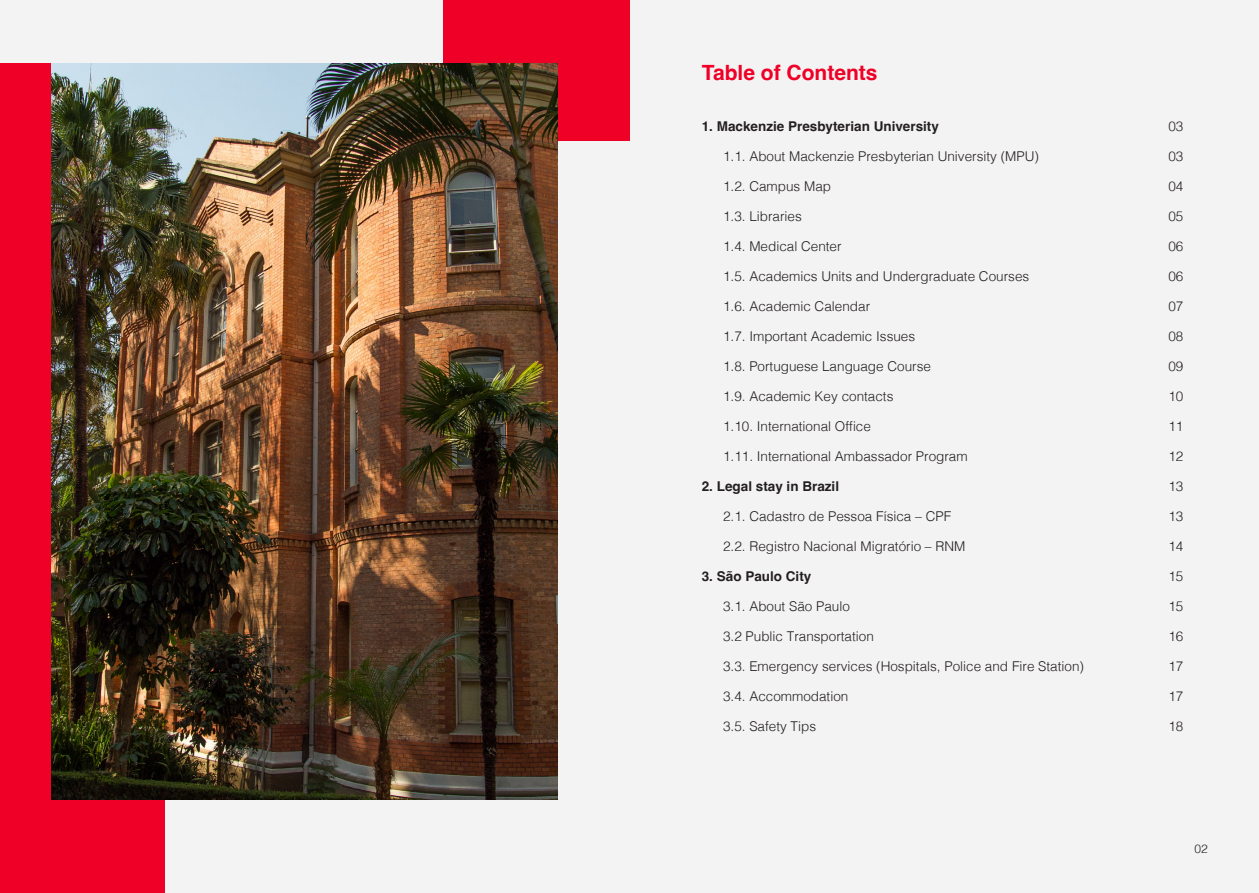
<style>
.page{position:relative;width:1259px;height:893px;background:#f4f3f3}
.page>*{position:absolute;margin:0;border:0;box-sizing:border-box;transform-origin:0 0}
.Paragraph_Style_1{font:700 21px "Helvetica";color:#ef0027}
.t1{font:300 13.5px "Helvetica";color:#231f20}
.t2{font:700 13.5px "Helvetica";color:#231f20}
.t3{font:300 12px "Helvetica";color:#231f20}
</style>
<div class="page">
<div style="left:0;top:64px;width:165px;height:829px;background:#ef0027"></div>
<div style="left:443px;top:0;width:186px;height:141px;background:#ef0027"></div>
<img style="left:51px;top:64px;width:506px;height:735px">
<p class="Paragraph_Style_1" style="left:702px;top:59px;width:177px">Table of Contents</p>
<p class="t2" style="left:702px;top:118px;width:239px">1. Mackenzie Presbyterian University</p>
<p class="t1" style="left:1168px;top:114px;width:17px">03</p>
<p class="t1" style="left:723px;top:144px;width:317px">1.1. About Mackenzie Presbyterian University (MPU)</p>
<p class="t1" style="left:1168px;top:144px;width:17px">03</p>
<p class="t1" style="left:723px;top:174px;width:110px">1.2. Campus Map</p>
<p class="t1" style="left:1168px;top:174px;width:17px">04</p>
<p class="t1" style="left:723px;top:204px;width:80px">1.3. Libraries</p>
<p class="t1" style="left:1168px;top:204px;width:17px">05</p>
<p class="t1" style="left:723px;top:234px;width:120px">1.4. Medical Center</p>
<p class="t1" style="left:1168px;top:234px;width:17px">06</p>
<p class="t1" style="left:723px;top:264px;width:308px">1.5. Academics Units and Undergraduate Courses</p>
<p class="t1" style="left:1168px;top:264px;width:17px">06</p>
<p class="t1" style="left:723px;top:294px;width:149px">1.6. Academic Calendar</p>
<p class="t1" style="left:1168px;top:294px;width:17px">07</p>
<p class="t1" style="left:723px;top:324px;width:194px">1.7. Important Academic Issues</p>
<p class="t1" style="left:1168px;top:324px;width:17px">08</p>
<p class="t1" style="left:723px;top:354px;width:209px">1.8. Portuguese Language Course</p>
<p class="t1" style="left:1168px;top:354px;width:17px">09</p>
<p class="t1" style="left:723px;top:384px;width:172px">1.9. Academic Key contacts</p>
<p class="t1" style="left:1168px;top:384px;width:17px">10</p>
<p class="t1" style="left:723px;top:414px;width:149px">1.10. International Office</p>
<p class="t1" style="left:1168px;top:414px;width:17px">11</p>
<p class="t1" style="left:723px;top:444px;width:246px">1.11. International Ambassador Program</p>
<p class="t1" style="left:1168px;top:444px;width:17px">12</p>
<p class="t2" style="left:702px;top:478px;width:139px">2. Legal stay in Brazil</p>
<p class="t1" style="left:1168px;top:474px;width:17px">13</p>
<p class="t1" style="left:723px;top:504px;width:230px">2.1. Cadastro de Pessoa Física – CPF</p>
<p class="t1" style="left:1168px;top:504px;width:17px">13</p>
<p class="t1" style="left:723px;top:534px;width:244px">2.2. Registro Nacional Migratório – RNM</p>
<p class="t1" style="left:1168px;top:534px;width:17px">14</p>
<p class="t2" style="left:702px;top:568px;width:111px">3. São Paulo City</p>
<p class="t1" style="left:1168px;top:564px;width:17px">15</p>
<p class="t1" style="left:723px;top:594px;width:128px">3.1. About São Paulo</p>
<p class="t1" style="left:1168px;top:594px;width:17px">15</p>
<p class="t1" style="left:723px;top:624px;width:152px">3.2 Public Transportation</p>
<p class="t1" style="left:1168px;top:624px;width:17px">16</p>
<p class="t1" style="left:723px;top:654px;width:362px">3.3. Emergency services (Hospitals, Police and Fire Station)</p>
<p class="t1" style="left:1168px;top:654px;width:17px">17</p>
<p class="t1" style="left:723px;top:684px;width:127px">3.4. Accommodation</p>
<p class="t1" style="left:1168px;top:684px;width:17px">17</p>
<p class="t1" style="left:723px;top:714px;width:95px">3.5. Safety Tips</p>
<p class="t1" style="left:1168px;top:714px;width:17px">18</p>
<p class="t3" style="left:1194px;top:838px;width:15px">02</p>
</div>
